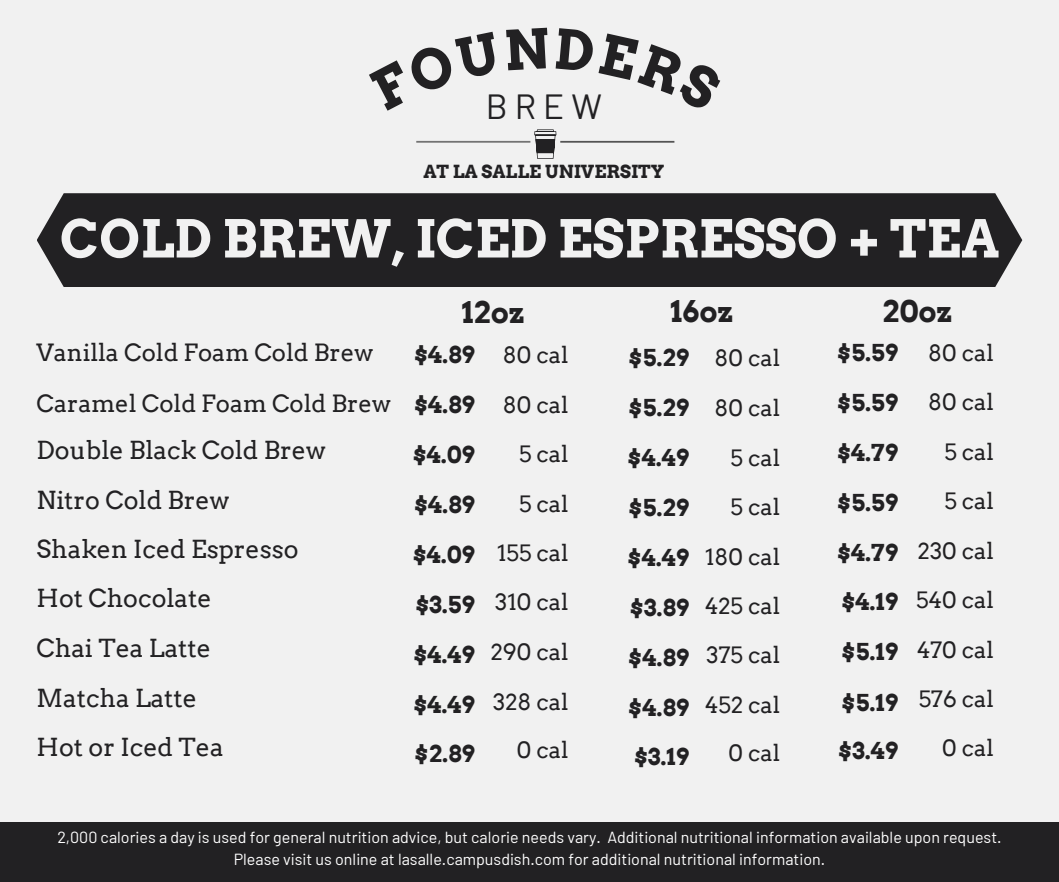
<style>
.page{position:relative;width:1059px;height:882px;background:#fff}
.page>*{position:absolute;margin:0;border:0;box-sizing:border-box;transform-origin:0 0}
.t1{font:700 51.94px "Arvo";color:#f1f1f1}
.t2{font:34.96px "Barlow";color:#222123}
.t3{font:700 29.92px "Arvo";color:#222123}
.t4{font:24.85px "Arvo";color:#222123}
.t5{font:23.8px "Arvo";color:#222123}
.t6{font:700 23.31px "Arvo";color:#222123}
.t7{font:22.5px "Arvo";color:#222123}
.t8{font:700 18.06px "Arvo";color:#222123}
.t9{font:16.06px/21.8px "Barlow";color:#fff;text-align:center}
</style>
<div class="page">
<div style="left:0;top:0;width:1058px;height:882px;background:#f1f1f1"></div>
<div style="left:0;top:822px;width:1058px;height:60px;background:#222123"></div>
<div style="left:37px;top:193px;width:985px;height:94px;background:#222123"></div>
<hr style="left:560px;top:141px;width:114px;height:2px;background:#545454">
<hr style="left:416px;top:141px;width:114px;height:2px;background:#737373">
<svg style="left:534px;top:129px;width:22px;height:30px"></svg>
<h2 class="t2" style="left:486px;top:84px;width:117px">BREW</h2>
<p class="t8" style="left:423px;top:161px;width:242px">AT LA SALLE UNIVERSITY</p>
<h4 class="t1" style="left:60px;top:208px;width:940px">COLD BREW, ICED ESPRESSO + TEA</h4>
<h1 class="t5" style="left:37px;top:338px;width:338px">Vanilla Cold Foam Cold Brew</h1>
<h4 class="t5" style="left:37px;top:389px;width:356px">Caramel Cold Foam Cold Brew</h4>
<h2 class="t4" style="left:37px;top:435px;width:291px">Double Black Cold Brew</h2>
<p class="t4" style="left:37px;top:485px;width:194px">Nitro Cold Brew</p>
<h5 class="t4" style="left:37px;top:534px;width:263px">Shaken Iced Espresso</h5>
<h1 class="t4" style="left:37px;top:584px;width:176px">Hot Chocolate</h1>
<h3 class="t4" style="left:37px;top:633px;width:176px">Chai Tea Latte</h3>
<h3 class="t4" style="left:37px;top:683px;width:162px">Matcha Latte</h3>
<h3 class="t4" style="left:37px;top:732px;width:188px">Hot or Iced Tea</h3>
<p class="t3" style="left:461px;top:294px;width:65px">12oz</p>
<p class="t3" style="left:670px;top:294px;width:65px">16oz</p>
<p class="t3" style="left:882px;top:293px;width:72px">20oz</p>
<p class="t7" style="left:503px;top:342px;width:67px">80 cal</p>
<p class="t7" style="left:503px;top:391px;width:67px">80 cal</p>
<p class="t7" style="left:519px;top:441px;width:51px">5 cal</p>
<p class="t7" style="left:519px;top:490px;width:51px">5 cal</p>
<p class="t7" style="left:497px;top:540px;width:73px">155 cal</p>
<h4 class="t7" style="left:495px;top:589px;width:75px">310 cal</h4>
<h4 class="t7" style="left:491px;top:639px;width:79px">290 cal</h4>
<h4 class="t7" style="left:493px;top:688px;width:77px">328 cal</h4>
<h4 class="t7" style="left:517px;top:736px;width:53px">0 cal</h4>
<h4 class="t6" style="left:837px;top:338px;width:62px">$5.59</h4>
<h4 class="t6" style="left:837px;top:388px;width:62px">$5.59</h4>
<h4 class="t6" style="left:837px;top:438px;width:62px">$4.79</h4>
<h4 class="t6" style="left:837px;top:488px;width:62px">$5.59</h4>
<h4 class="t6" style="left:837px;top:538px;width:62px">$4.79</h4>
<h4 class="t6" style="left:841px;top:588px;width:58px">$4.19</h4>
<h4 class="t6" style="left:841px;top:638px;width:58px">$5.19</h4>
<h4 class="t6" style="left:841px;top:688px;width:58px">$5.19</h4>
<p class="t6" style="left:838px;top:737px;width:61px">$3.49</p>
<p class="t7" style="left:928px;top:339px;width:67px">80 cal</p>
<p class="t7" style="left:928px;top:389px;width:67px">80 cal</p>
<p class="t7" style="left:944px;top:438px;width:51px">5 cal</p>
<p class="t7" style="left:944px;top:488px;width:51px">5 cal</p>
<p class="t7" style="left:917px;top:537px;width:77px">230 cal</p>
<h4 class="t7" style="left:915px;top:586px;width:79px">540 cal</h4>
<h4 class="t7" style="left:916px;top:636px;width:79px">470 cal</h4>
<h4 class="t7" style="left:918px;top:686px;width:76px">576 cal</h4>
<h4 class="t7" style="left:942px;top:734px;width:53px">0 cal</h4>
<h4 class="t6" style="left:414px;top:341px;width:62px">$4.89</h4>
<p class="t6" style="left:414px;top:391px;width:62px">$4.89</p>
<p class="t6" style="left:412px;top:441px;width:64px">$4.09</p>
<p class="t6" style="left:414px;top:491px;width:62px">$4.89</p>
<p class="t6" style="left:412px;top:541px;width:64px">$4.09</p>
<p class="t6" style="left:415px;top:590px;width:61px">$3.59</p>
<p class="t6" style="left:413px;top:641px;width:63px">$4.49</p>
<p class="t6" style="left:413px;top:691px;width:63px">$4.49</p>
<p class="t6" style="left:414px;top:739px;width:62px">$2.89</p>
<h4 class="t6" style="left:628px;top:344px;width:62px">$5.29</h4>
<h4 class="t6" style="left:628px;top:394px;width:62px">$5.29</h4>
<h4 class="t6" style="left:627px;top:444px;width:63px">$4.49</h4>
<h4 class="t6" style="left:628px;top:494px;width:62px">$5.29</h4>
<h4 class="t6" style="left:627px;top:544px;width:63px">$4.49</h4>
<h4 class="t6" style="left:630px;top:593px;width:61px">$3.89</h4>
<h4 class="t6" style="left:628px;top:644px;width:62px">$4.89</h4>
<h4 class="t6" style="left:628px;top:694px;width:62px">$4.89</h4>
<h4 class="t6" style="left:634px;top:743px;width:56px">$3.19</h4>
<h4 class="t7" style="left:714px;top:345px;width:67px">80 cal</h4>
<h4 class="t7" style="left:714px;top:394px;width:67px">80 cal</h4>
<h4 class="t7" style="left:730px;top:444px;width:51px">5 cal</h4>
<h4 class="t7" style="left:730px;top:493px;width:51px">5 cal</h4>
<h4 class="t7" style="left:705px;top:543px;width:76px">180 cal</h4>
<p class="t7" style="left:704px;top:592px;width:77px">425 cal</p>
<p class="t7" style="left:706px;top:642px;width:75px">375 cal</p>
<p class="t7" style="left:704px;top:691px;width:77px">452 cal</p>
<p class="t7" style="left:728px;top:740px;width:53px">0 cal</p>
<p class="t9" style="left:57px;top:826px;width:945px">2,000 calories a day is used for general nutrition advice, but calorie needs vary. Additional nutritional information available upon request.<br>Please visit us online at lasalle.campusdish.com for additional nutritional information.</p>
</div>
